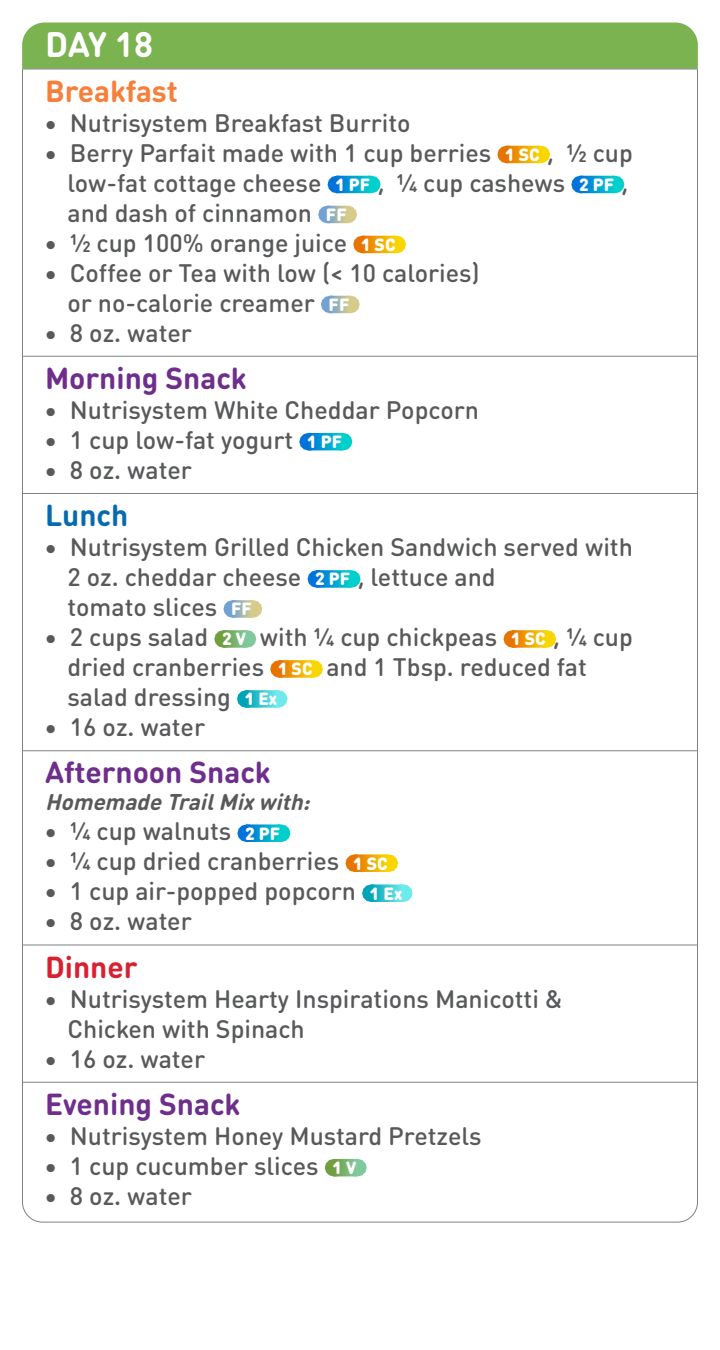
<style>
.page{position:relative;width:720px;height:1350px;background:#fff}
.page>*{position:absolute;margin:0;border:0;box-sizing:border-box;transform-origin:0 0}
.t1{font:700 35px "DIN Round OT";color:#fff}
.t2{font:700 30px "DIN Round OT";color:#6e2e8b}
.t3{font:700 30px "DIN Round OT";color:#f57f3b}
.t4{font:700 30px "DIN Round OT";color:#da1f31}
.t5{font:700 30px "DIN Round OT";color:#066aad}
.t6{font:500 25px/30px "DIN Round OT";color:#58595b}
.t7{font:italic 700 22.5px "DIN Round OT";color:#58595b}
.s1{font-weight:900;font-size:17.5px;color:#fff}
</style>
<div class="page">
<div style="left:22px;top:22px;width:676px;height:47px;background:#7bb350"></div>
<hr style="left:22px;top:69px;width:1px;height:40px;background:#808285">
<hr style="left:697px;top:69px;width:1px;height:40px;background:#808285">
<hr style="left:22px;top:69px;width:676px;height:1px;background:#808285">
<hr style="left:22px;top:102px;width:1px;height:257px;background:#808285">
<hr style="left:697px;top:102px;width:1px;height:257px;background:#808285">
<svg style="left:507px;top:146px;width:15px;height:17px"></svg>
<svg style="left:506px;top:146px;width:1px;height:17px"></svg>
<svg style="left:522px;top:146px;width:18px;height:17px"></svg>
<svg style="left:337px;top:176px;width:16px;height:17px"></svg>
<svg style="left:336px;top:176px;width:1px;height:17px"></svg>
<svg style="left:353px;top:176px;width:17px;height:17px"></svg>
<svg style="left:581px;top:176px;width:16px;height:17px"></svg>
<svg style="left:580px;top:176px;width:1px;height:17px"></svg>
<svg style="left:597px;top:176px;width:17px;height:17px"></svg>
<svg style="left:328px;top:206px;width:8px;height:17px"></svg>
<svg style="left:327px;top:206px;width:1px;height:17px"></svg>
<svg style="left:336px;top:206px;width:11px;height:17px"></svg>
<svg style="left:363px;top:236px;width:15px;height:17px"></svg>
<svg style="left:362px;top:236px;width:1px;height:17px"></svg>
<svg style="left:378px;top:236px;width:18px;height:17px"></svg>
<svg style="left:331px;top:296px;width:8px;height:17px"></svg>
<svg style="left:330px;top:296px;width:1px;height:17px"></svg>
<svg style="left:339px;top:296px;width:10px;height:17px"></svg>
<hr style="left:22px;top:357px;width:1px;height:39px;background:#808285">
<hr style="left:697px;top:357px;width:1px;height:39px;background:#808285">
<hr style="left:22px;top:356px;width:676px;height:1px;background:#808285">
<hr style="left:22px;top:389px;width:1px;height:107px;background:#808285">
<hr style="left:697px;top:389px;width:1px;height:107px;background:#808285">
<svg style="left:309px;top:433px;width:16px;height:17px"></svg>
<svg style="left:308px;top:433px;width:1px;height:17px"></svg>
<svg style="left:325px;top:433px;width:17px;height:17px"></svg>
<hr style="left:22px;top:494px;width:1px;height:39px;background:#808285">
<hr style="left:697px;top:494px;width:1px;height:39px;background:#808285">
<hr style="left:22px;top:493px;width:676px;height:1px;background:#808285">
<hr style="left:22px;top:526px;width:1px;height:227px;background:#808285">
<hr style="left:697px;top:526px;width:1px;height:227px;background:#808285">
<svg style="left:317px;top:570px;width:16px;height:18px"></svg>
<svg style="left:316px;top:570px;width:1px;height:18px"></svg>
<svg style="left:333px;top:570px;width:17px;height:18px"></svg>
<svg style="left:233px;top:600px;width:9px;height:18px"></svg>
<svg style="left:232px;top:600px;width:1px;height:18px"></svg>
<svg style="left:242px;top:600px;width:10px;height:18px"></svg>
<svg style="left:224px;top:630px;width:10px;height:18px"></svg>
<svg style="left:223px;top:630px;width:1px;height:18px"></svg>
<svg style="left:234px;top:630px;width:12px;height:18px"></svg>
<svg style="left:513px;top:630px;width:16px;height:18px"></svg>
<svg style="left:512px;top:630px;width:1px;height:18px"></svg>
<svg style="left:529px;top:630px;width:17px;height:18px"></svg>
<svg style="left:280px;top:660px;width:15px;height:18px"></svg>
<svg style="left:279px;top:660px;width:1px;height:18px"></svg>
<svg style="left:295px;top:660px;width:18px;height:18px"></svg>
<svg style="left:247px;top:690px;width:14px;height:18px"></svg>
<svg style="left:246px;top:690px;width:1px;height:18px"></svg>
<svg style="left:261px;top:690px;width:16px;height:18px"></svg>
<hr style="left:22px;top:751px;width:1px;height:40px;background:#808285">
<hr style="left:697px;top:751px;width:1px;height:40px;background:#808285">
<hr style="left:22px;top:750px;width:676px;height:1px;background:#808285">
<hr style="left:22px;top:783px;width:1px;height:165px;background:#808285">
<hr style="left:697px;top:783px;width:1px;height:165px;background:#808285">
<svg style="left:247px;top:824px;width:16px;height:18px"></svg>
<svg style="left:246px;top:824px;width:1px;height:18px"></svg>
<svg style="left:263px;top:824px;width:17px;height:18px"></svg>
<svg style="left:355px;top:854px;width:16px;height:18px"></svg>
<svg style="left:354px;top:854px;width:1px;height:18px"></svg>
<svg style="left:371px;top:854px;width:17px;height:18px"></svg>
<svg style="left:372px;top:884px;width:14px;height:18px"></svg>
<svg style="left:371px;top:884px;width:1px;height:18px"></svg>
<svg style="left:386px;top:884px;width:16px;height:18px"></svg>
<hr style="left:22px;top:945px;width:1px;height:40px;background:#808285">
<hr style="left:697px;top:945px;width:1px;height:40px;background:#808285">
<hr style="left:22px;top:945px;width:676px;height:1px;background:#808285">
<hr style="left:22px;top:978px;width:1px;height:107px;background:#808285">
<hr style="left:697px;top:978px;width:1px;height:107px;background:#808285">
<hr style="left:22px;top:1083px;width:1px;height:39px;background:#808285">
<hr style="left:697px;top:1083px;width:1px;height:39px;background:#808285">
<hr style="left:22px;top:1082px;width:676px;height:1px;background:#808285">
<hr style="left:22px;top:1115px;width:1px;height:77px;background:#808285">
<hr style="left:697px;top:1115px;width:1px;height:77px;background:#808285">
<svg style="left:22px;top:1159px;width:676px;height:64px"></svg>
<h1 class="t1" style="left:45px;top:21px;width:110px">DAY 18</h1>
<p class="t3" style="left:45px;top:71px;width:134px">Breakfast</p>
<p class="t6" style="left:44px;top:107px;width:368px">• Nutrisystem Breakfast Burrito</p>
<p class="t6" style="left:67px;top:137px;width:567px;text-indent:-23px">• Berry Parfait made with 1 cup berries <span class="s1">1 SC</span> , 1/2 cup low-fat cottage cheese <span class="s1">1 PF</span> , 1/4 cup cashews <span class="s1">2 PF</span> , and dash of cinnamon <span class="s1">FF</span></p>
<p class="t6" style="left:44px;top:227px;width:353px">• 1/2 cup 100% orange juice <span class="s1">1 SC</span></p>
<p class="t6" style="left:68px;top:257px;width:414px;text-indent:-23px">• Coffee or Tea with low (&lt; 10 calories) or no-calorie creamer <span class="s1">FF</span></p>
<p class="t6" style="left:44px;top:317px;width:149px">• 8 oz. water</p>
<p class="t2" style="left:45px;top:359px;width:203px">Morning Snack</p>
<p class="t6" style="left:44px;top:395px;width:436px">• Nutrisystem White Cheddar Popcorn</p>
<p class="t6" style="left:44px;top:425px;width:299px">• 1 cup low-fat yogurt <span class="s1">1 PF</span></p>
<p class="t6" style="left:44px;top:455px;width:149px">• 8 oz. water</p>
<p class="t5" style="left:45px;top:496px;width:85px">Lunch</p>
<p class="t6" style="left:67px;top:532px;width:567px;text-indent:-23px">• Nutrisystem Grilled Chicken Sandwich served with<br>2 oz. cheddar cheese <span class="s1">2 PF</span> , lettuce and<br>tomato slices <span class="s1">FF</span></p>
<p class="t6" style="left:67px;top:622px;width:567px;text-indent:-23px">• 2 cups salad <span class="s1">2 V</span> with 1/4 cup chickpeas <span class="s1">1 SC</span> , 1/4 cup dried cranberries <span class="s1">1 SC</span> and 1 Tbsp. reduced fat salad dressing <span class="s1">1 Ex</span></p>
<p class="t6" style="left:44px;top:712px;width:162px">• 16 oz. water</p>
<p class="t2" style="left:45px;top:753px;width:227px">Afternoon Snack</p>
<p class="t7" style="left:45px;top:788px;width:273px">HomemadeTrailMixwith:</p>
<p class="t6" style="left:44px;top:816px;width:238px">• 1/4 cup walnuts <span class="s1">2 PF</span></p>
<p class="t6" style="left:44px;top:846px;width:345px">• 1/4 cup dried cranberries <span class="s1">1 SC</span></p>
<p class="t6" style="left:44px;top:876px;width:360px">• 1 cup air-popped popcorn <span class="s1">1 Ex</span></p>
<p class="t6" style="left:44px;top:906px;width:149px">• 8 oz. water</p>
<p class="t4" style="left:45px;top:947px;width:94px">Dinner</p>
<p class="t6" style="left:68px;top:983px;width:497px;text-indent:-23px">• Nutrisystem Hearty Inspirations Manicotti &amp;<br>Chicken with Spinach</p>
<p class="t6" style="left:44px;top:1043px;width:162px">• 16 oz. water</p>
<p class="t2" style="left:45px;top:1085px;width:197px">Evening Snack</p>
<p class="t6" style="left:44px;top:1121px;width:439px">• Nutrisystem Honey Mustard Pretzels</p>
<p class="t6" style="left:44px;top:1151px;width:314px">• 1 cup cucumber slices <span class="s1">1 V</span></p>
<p class="t6" style="left:44px;top:1181px;width:149px">• 8 oz. water</p>
</div>
